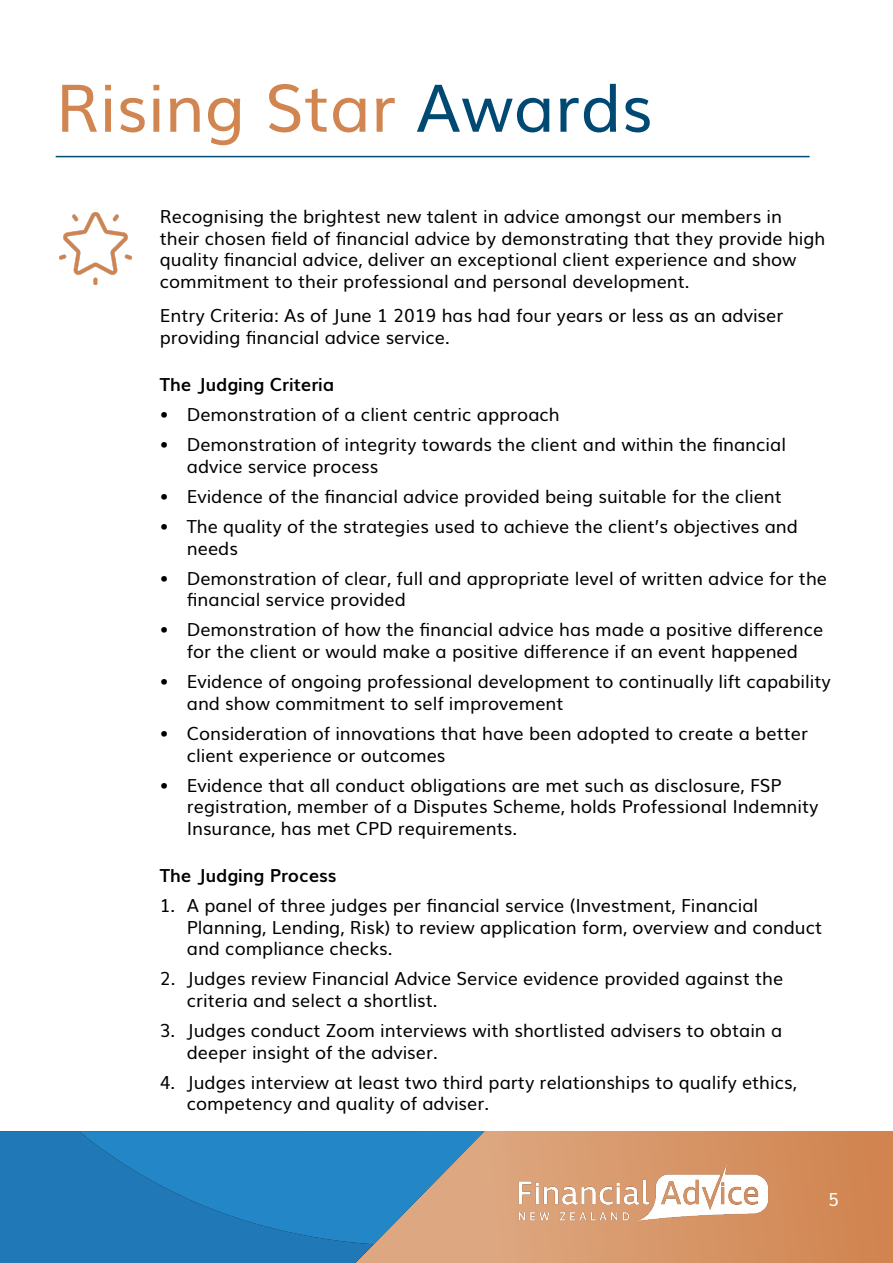
<style>
.page{position:relative;width:893px;height:1263px;background:#fff}
.page>*{position:absolute;margin:0;border:0;box-sizing:border-box;transform-origin:0 0}
.t1{font:66px "Muli";color:#d18550}
.t2{font:18px/21.6px "Muli";color:#000}
.t3{font:700 18px "Muli";color:#000}
.t4{font:18px "Muli";color:#fff}
.s1{color:#004973}
</style>
<div class="page">
<svg style="left:485px;top:1131px;width:408px;height:132px;background:#d59263"></svg>
<img style="left:504px;top:1158px;width:277px;height:75px">
<svg style="left:0;top:1251px;width:485px;height:12px;background:#5083a8"></svg>
<svg style="left:0;top:1131px;width:485px;height:120px;background:#3884b7"></svg>
<hr style="left:56px;top:156px;width:754px;height:1px;background:#004973">
<img style="left:59px;top:213px;width:72px;height:71px">
<h1 class="t1" style="left:56px;top:54px;width:599px">Rising Star <span class="s1">Awards</span></h1>
<p class="t2" style="left:160px;top:204px;width:667px">Recognising the brightest new talent in advice amongst our members in their chosen field of financial advice by demonstrating that they provide high quality financial advice, deliver an exceptional client experience and show commitment to their professional and personal development.</p>
<p class="t2" style="left:160px;top:304px;width:625px">Entry Criteria: As of June 1 2019 has had four years or less as an adviser providing financial advice service.</p>
<p class="t3" style="left:160px;top:370px;width:176px">The Judging Criteria</p>
<p class="t2" style="left:160px;top:402px;width:401px">• Demonstration of a client centric approach</p>
<p class="t2" style="left:187px;top:432px;width:601px;text-indent:-27px">• Demonstration of integrity towards the client and within the financial advice service process</p>
<p class="t2" style="left:160px;top:484px;width:624px">• Evidence of the financial advice provided being suitable for the client</p>
<p class="t2" style="left:187px;top:514px;width:613px;text-indent:-27px">• The quality of the strategies used to achieve the client’s objectives and needs</p>
<p class="t2" style="left:187px;top:566px;width:642px;text-indent:-27px">• Demonstration of clear, full and appropriate level of written advice for the financial service provided</p>
<p class="t2" style="left:160px;top:618px;width:665px;text-align:center">• Demonstration of how the financial advice has made a positive difference for the client or would make a positive difference if an event happened</p>
<p class="t2" style="left:187px;top:669px;width:645px;text-indent:-27px">• Evidence of ongoing professional development to continually lift capability and show commitment to self improvement</p>
<p class="t2" style="left:187px;top:721px;width:623px;text-indent:-27px">• Consideration of innovations that have been adopted to create a better client experience or outcomes</p>
<p class="t2" style="left:187px;top:773px;width:633px;text-indent:-27px">• Evidence that all conduct obligations are met such as disclosure, FSP registration, member of a Disputes Scheme, holds Professional Indemnity<br>Insurance, has met CPD requirements.</p>
<p class="t3" style="left:160px;top:861px;width:178px">The Judging Process</p>
<p class="t2" style="left:187px;top:893px;width:637px;text-indent:-27px">1. A panel of three judges per financial service (Investment, Financial<br>Planning, Lending, Risk) to review application form, overview and conduct and compliance checks.</p>
<p class="t2" style="left:187px;top:966px;width:598px;text-indent:-27px">2. Judges review Financial Advice Service evidence provided against the criteria and select a shortlist.</p>
<p class="t2" style="left:187px;top:1018px;width:597px;text-indent:-27px">3. Judges conduct Zoom interviews with shortlisted advisers to obtain a deeper insight of the adviser.</p>
<p class="t2" style="left:187px;top:1070px;width:612px;text-indent:-27px">4. Judges interview at least two third party relationships to qualify ethics, competency and quality of adviser.</p>
<p class="t4" style="left:828px;top:1185px;width:12px">5</p>
</div>
